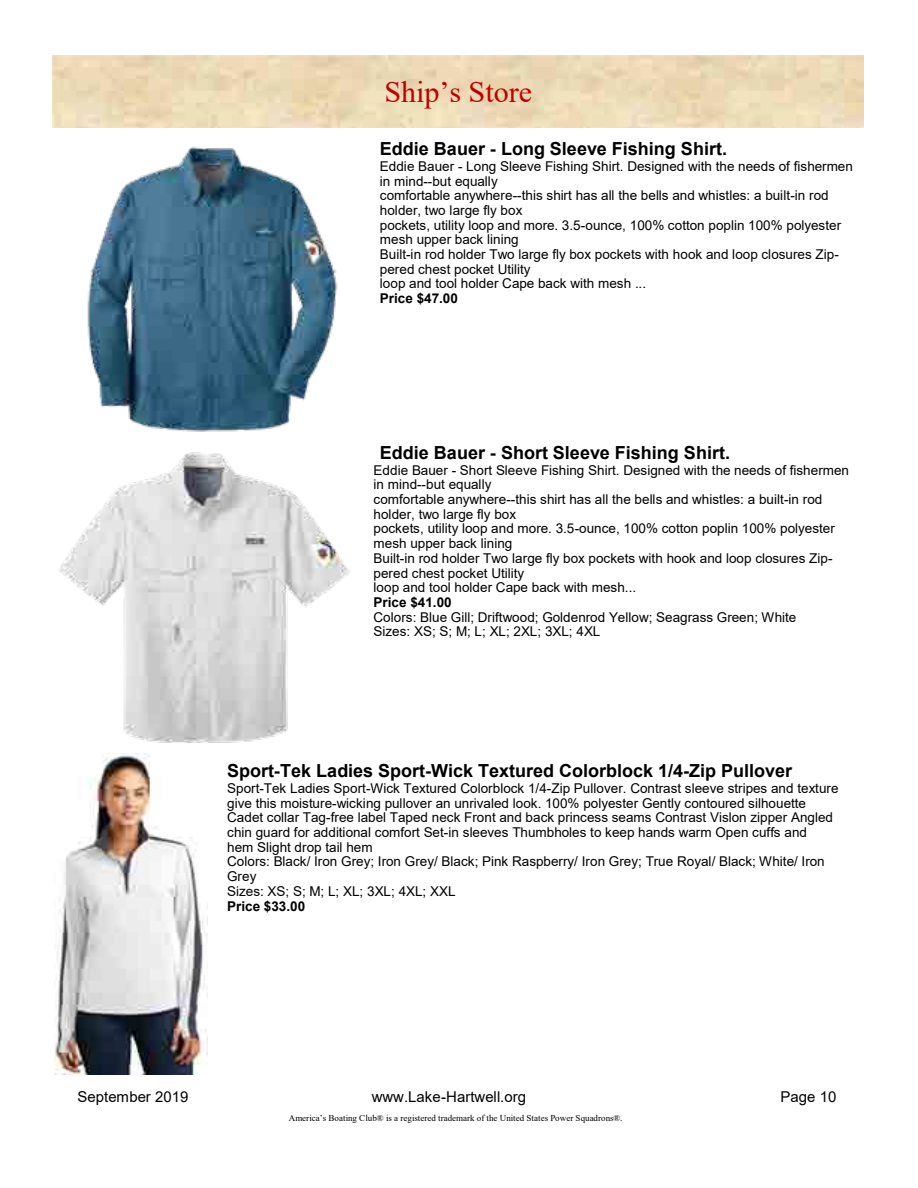
<style>
.page{position:relative;width:918px;height:1188px;background:#fff}
.page>*{position:absolute;margin:0;border:0;box-sizing:border-box;transform-origin:0 0}
.t1{font:30.15px "Times New Roman";color:#c00000}
.t2{font:700 18px "Arial";color:#000}
.t3{font:15px "Arial";color:#000}
.t4{font:13.5px/14.7px "Arial";letter-spacing:.005em;color:#000}
.t5{font:700 13.5px "Arial";color:#000}
.t6{font:9px "Times New Roman";color:#000}
</style>
<div class="page">
<img style="left:55px;top:753px;width:153px;height:322px">
<img style="left:87px;top:146px;width:251px;height:286px">
<img style="left:59px;top:452px;width:291px;height:291px">
<h1 class="t1" style="left:384px;top:70px;width:149px">Ship’s Store</h1>
<h2 class="t2" style="left:380px;top:136px;width:349px">Eddie Bauer - Long Sleeve Fishing Shirt.</h2>
<p class="t4" style="left:380px;top:159px;width:475px">Eddie Bauer - Long Sleeve Fishing Shirt. Designed with the needs of fishermen in mind--but equally<br>comfortable anywhere--this shirt has all the bells and whistles: a built-in rod holder, two large fly box<br>pockets, utility loop and more. 3.5-ounce, 100% cotton poplin 100% polyester mesh upper back lining<br>Built-in rod holder Two large fly box pockets with hook and loop closures Zip&shy;pered chest pocket Utility<br>loop and tool holder Cape back with mesh ...</p>
<p class="t5" style="left:380px;top:289px;width:80px">Price $47.00</p>
<h2 class="t2" style="left:380px;top:440px;width:352px">Eddie Bauer - Short Sleeve Fishing Shirt.</h2>
<p class="t4" style="left:374px;top:462px;width:477px">Eddie Bauer - Short Sleeve Fishing Shirt. Designed with the needs of fishermen in mind--but equally<br>comfortable anywhere--this shirt has all the bells and whistles: a built-in rod holder, two large fly box<br>pockets, utility loop and more. 3.5-ounce, 100% cotton poplin 100% polyester mesh upper back lining<br>Built-in rod holder Two large fly box pockets with hook and loop closures Zip&shy;pered chest pocket Utility<br>loop and tool holder Cape back with mesh...</p>
<p class="t5" style="left:374px;top:593px;width:80px">Price $41.00</p>
<p class="t4" style="left:374px;top:610px;width:424px">Colors: Blue Gill; Driftwood; Goldenrod Yellow; Seagrass Green; White<br>Sizes: XS; S; M; L; XL; 2XL; 3XL; 4XL</p>
<h2 class="t2" style="left:227px;top:758px;width:566px">Sport-Tek Ladies Sport-Wick Textured Colorblock 1/4-Zip Pullover</h2>
<p class="t4" style="left:227px;top:781px;width:613px">Sport-Tek Ladies Sport-Wick Textured Colorblock 1/4-Zip Pullover. Contrast sleeve stripes and texture give this moisture-wicking pullover an unrivaled look. 100% polyester Gently contoured silhouette Cadet collar Tag-free label Taped neck Front and back princess seams Contrast Vislon zipper Angled chin guard for additional comfort Set-in sleeves Thumbholes to keep hands warm Open cuffs and<br>hem Slight drop tail hem<br>Colors: Black/ Iron Grey; Iron Grey/ Black; Pink Raspberry/ Iron Grey; True Royal/ Black; White/ Iron Grey<br>Sizes: XS; S; M; L; XL; 3XL; 4XL; XXL</p>
<p class="t5" style="left:227px;top:896px;width:79px">Price $33.00</p>
<p class="t3" style="left:78px;top:1087px;width:112px">September 2019</p>
<p class="t3" style="left:372px;top:1087px;width:156px">www.Lake-Hartwell.org</p>
<p class="t3" style="left:780px;top:1087px;width:58px">Page 10</p>
<p class="t6" style="left:289px;top:1112px;width:335px">America’s Boating Club® is a registered trademark of the United States Power Squadrons®.</p>
</div>
